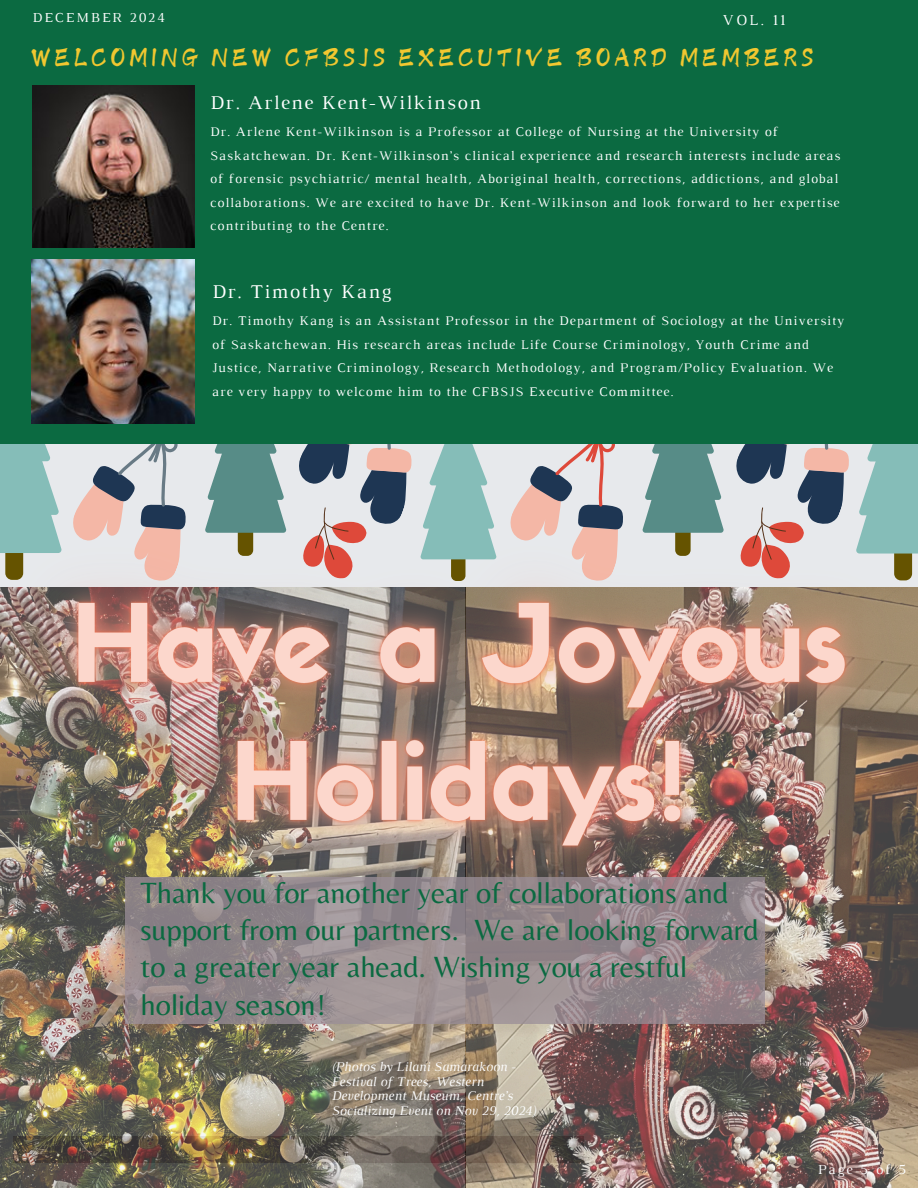
<style>
.page{position:relative;width:918px;height:1188px;background:#fff}
.page>*{position:absolute;margin:0;border:0;box-sizing:border-box;transform-origin:0 0}
.t1{font:30.45px/37.2px "Belleza";color:#0b6a41}
.t2{font:27.9px "Canva Shadow Stream Latin";letter-spacing:.14em;color:#f1c730}
.t3{font:19.95px "Luthier";letter-spacing:.07em;color:#fff}
.t4{font:15.45px "Luthier";color:#fefefe}
.t5{font:13.95px "Luthier";letter-spacing:.14em;color:#fefefe}
.t6{font:13.5px/23.4px "Luthier";letter-spacing:.07em;color:#fff}
.t7{font:italic 13.5px/14.7px "Luthier";color:#fefefe}
</style>
<div class="page">
<svg style="left:205px;top:443px;width:82px;height:49px;background:#7aa39f"></svg>
<svg style="left:0;top:443px;width:190px;height:49px;background:#b3c7c9"></svg>
<svg style="left:642px;top:443px;width:82px;height:49px;background:#7aa39f"></svg>
<svg style="left:293px;top:443px;width:335px;height:49px;background:#afb6ba"></svg>
<svg style="left:730px;top:443px;width:188px;height:49px;background:#96a7ab"></svg>
<div style="left:0;top:0;width:918px;height:443px;background:#0b6a41"></div>
<img style="left:33px;top:86px;width:162px;height:162px">
<img style="left:31px;top:260px;width:164px;height:163px">
<img style="left:0;top:957px;width:918px;height:231px">
<img style="left:0;top:492px;width:918px;height:465px">
<svg style="left:125px;top:877px;width:640px;height:147px;background:#95888c"></svg>
<p class="t5" style="left:33px;top:13px;width:134px">DECEMBER 2024</p>
<p class="t4" style="left:723px;top:14px;width:64px">VOL. 11</p>
<p class="t2" style="left:31px;top:44px;width:784px">WELCOMING NEW CFBSJS EXECUTIVE BOARD MEMBERS</p>
<h2 class="t3" style="left:210px;top:95px;width:272px">Dr. Arlene Kent-Wilkinson</h2>
<p class="t6" style="left:210px;top:121px;width:632px">Dr. Arlene Kent-Wilkinson is a Professor at College of Nursing at the University of Saskatchewan. Dr. Kent-Wilkinson’s clinical experience and research interests include areas of forensic psychiatric/ mental health, Aboriginal health, corrections, addictions, and global collaborations. We are excited to have Dr. Kent-Wilkinson and look forward to her expertise contributing to the Centre.</p>
<p class="t3" style="left:212px;top:284px;width:181px">Dr. Timothy Kang</p>
<p class="t6" style="left:212px;top:310px;width:634px">Dr. Timothy Kang is an Assistant Professor in the Department of Sociology at the University of Saskatchewan. His research areas include Life Course Criminology, Youth Crime and Justice, Narrative Criminology, Research Methodology, and Program/Policy Evaluation. We are very happy to welcome him to the CFBSJS Executive Committee.</p>
<p class="t1" style="left:141px;top:874px;width:620px">Thank you for another year of collaborations and support from our partners. We are looking forward to a greater year ahead. Wishing you a restful holiday season!</p>
<p class="t7" style="left:332px;top:1060px;width:206px">(Photos by Lilani Samarakoon -<br>Festival of Trees, Western<br>Development Museum, Centre’s<br>Socializing Event on Nov 29, 2024)</p>
<p class="t5" style="left:818px;top:1164px;width:90px">Page 5 of 5</p>
</div>
